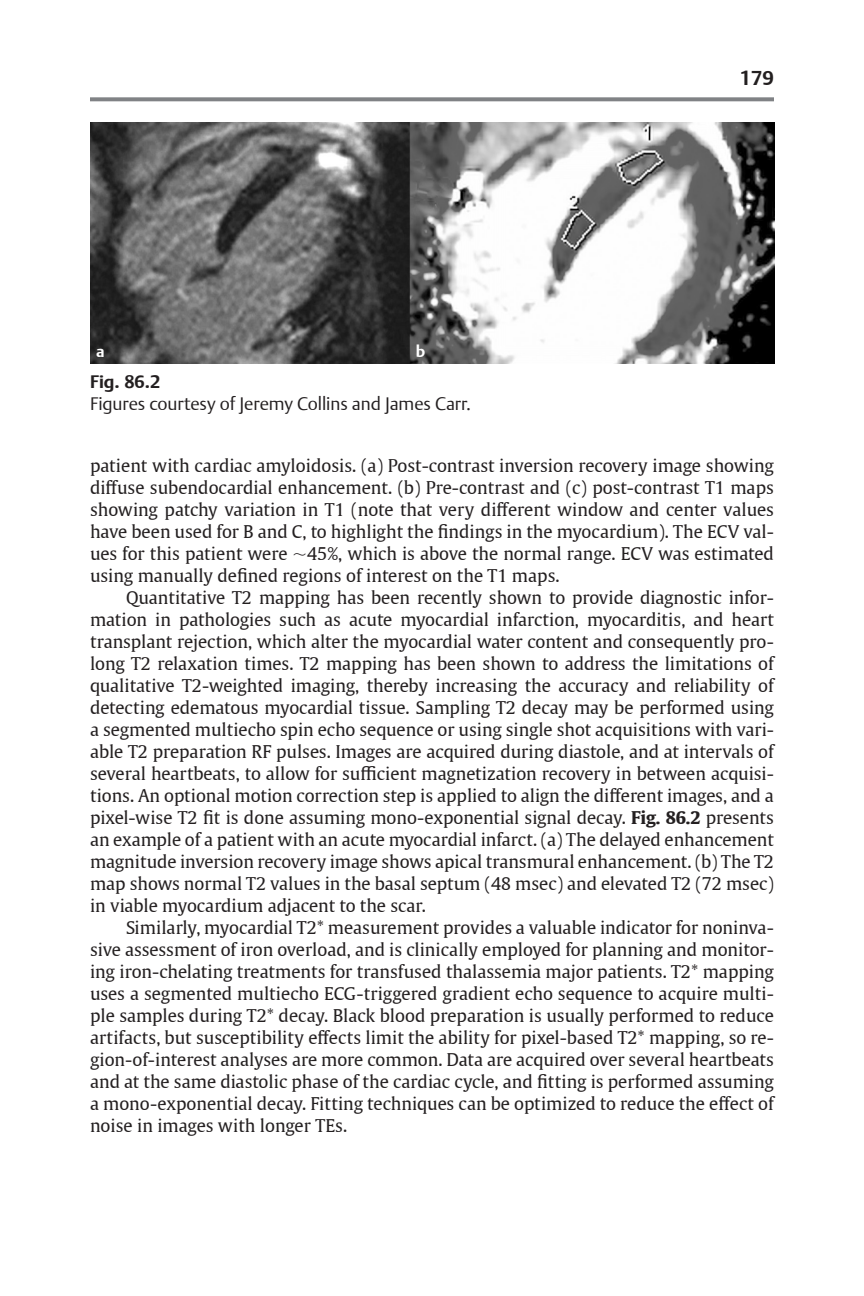
<style>
.page{position:relative;width:864px;height:1296px;background:#fff}
.page>*{position:absolute;margin:0;border:0;box-sizing:border-box;transform-origin:0 0}
.TXF{font:700 20px "Thieme Argo 2011";color:#231f20}
.FIG_N{font:300 18px "Thieme Argo 2011";letter-spacing:-.005em;color:#231f20}
.FIG_N-2{font:700 18px "Thieme Argo 2011";color:#231f20}
.TXT{font:17.6px/22px "Thieme Gulliver 2011";color:#231f20;text-align:justify}
.LABEL{font:700 16px "Thieme Argo 2011";color:#fff}
.s1{font-family:"Mathematical Pi Three"}
.s2{font-weight:700}
</style>
<div class="page">
<svg style="left:90px;top:97px;width:684px;height:4px;background:#8a8c8f"></svg>
<img style="left:90px;top:122px;width:684px;height:241px">
<p class="LABEL" style="left:96px;top:341px;width:10px">a</p>
<p class="LABEL" style="left:416px;top:341px;width:11px">b</p>
<p class="FIG_N-2" style="left:90px;top:370px;width:72px">Fig. 86.2</p>
<p class="FIG_N" style="left:90px;top:392px;width:383px">Figures courtesy of Jeremy Collins and James Carr.</p>
<p class="TXF" style="left:740px;top:65px;width:36px">179</p>
<p class="TXT" style="left:90px;top:454px;width:686px">patient with cardiac amyloidosis. (a) Post-contrast inversion recovery image showing diffuse subendocardial enhancement. (b) Pre-contrast and (c) post-contrast T1 maps showing patchy variation in T1 (note that very different window and center values have been used for B and C, to highlight the findings in the myocardium). The ECV val&shy;ues for this patient were <span class="s1">,</span>45%, which is above the normal range. ECV was estimated using manually defined regions of interest on the T1 maps.</p>
<p class="TXT" style="left:90px;top:586px;width:686px;text-indent:36px">Quantitative T2 mapping has been recently shown to provide diagnostic infor&shy;mation in pathologies such as acute myocardial infarction, myocarditis, and heart transplant rejection, which alter the myocardial water content and consequently pro&shy;long T2 relaxation times. T2 mapping has been shown to address the limitations of qualitative T2-weighted imaging, thereby increasing the accuracy and reliability of detecting edematous myocardial tissue. Sampling T2 decay may be performed using a segmented multiecho spin echo sequence or using single shot acquisitions with vari&shy;able T2 preparation RF pulses. Images are acquired during diastole, and at intervals of several heartbeats, to allow for sufficient magnetization recovery in between acquisi&shy;tions. An optional motion correction step is applied to align the different images, and a pixel-wise T2 fit is done assuming mono-exponential signal decay. <span class="s2">Fig. 86.2</span> presents an example of a patient with an acute myocardial infarct. (a) The delayed enhancement magnitude inversion recovery image shows apical transmural enhancement. (b) The T2 map shows normal T2 values in the basal septum (48 msec) and elevated T2 (72 msec) in viable myocardium adjacent to the scar.</p>
<p class="TXT" style="left:90px;top:916px;width:686px;text-indent:36px">Similarly, myocardial T2* measurement provides a valuable indicator for noninva&shy;sive assessment of iron overload, and is clinically employed for planning and monitor&shy;ing iron-chelating treatments for transfused thalassemia major patients. T2* mapping uses a segmented multiecho ECG-triggered gradient echo sequence to acquire multi&shy;ple samples during T2* decay. Black blood preparation is usually performed to reduce artifacts, but susceptibility effects limit the ability for pixel-based T2* mapping, so re&shy;gion-of-interest analyses are more common. Data are acquired over several heartbeats and at the same diastolic phase of the cardiac cycle, and fitting is performed assuming a mono-exponential decay. Fitting techniques can be optimized to reduce the effect of noise in images with longer TEs.</p>
</div>
